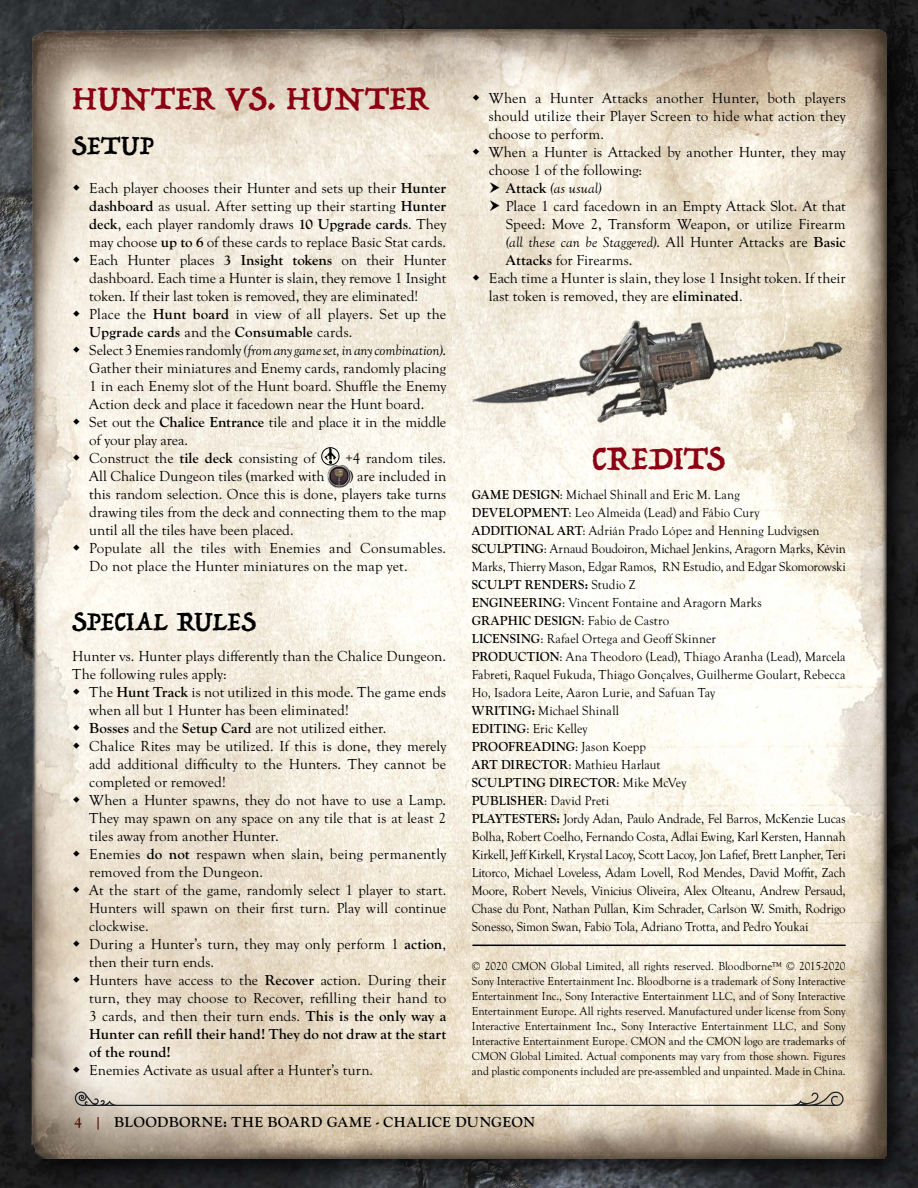
<style>
.page{position:relative;width:918px;height:1188px;background:#fff}
.page>*{position:absolute;margin:0;border:0;box-sizing:border-box;transform-origin:0 0}
.t1{font:37.5px "Trattatello";letter-spacing:-.005em;color:#8b0013}
.t2{font:30px "Trattatello";letter-spacing:-.005em;color:#000}
.t3{font:15px/18px "Goudy Old Sty";color:#000}
.t4{font:italic 15px "Goudy Old Sty";letter-spacing:.005em;color:#000}
.t5{font:700 15px "Goudy Old Sty";letter-spacing:.025em;color:#000}
.t6{font:13.5px/18px "Goudy Old Sty";letter-spacing:-.005em;color:#000;scale:.95 1}
.t7{font:12px/15px "Goudy Old Sty";color:#000;text-align:justify;scale:.95 1}
.s1{font-weight:700}
.s2{font-style:italic}
.s3{font-weight:700;font-style:normal}
.s4{font-style:normal}
.s5{color:#541000}
</style>
<div class="page">
<img style="left:0;top:0;width:918px;height:1188px">
<div style="left:24px;top:21px;width:892px;height:1166px;background:#000;opacity:.75"></div>
<img style="left:31px;top:29px;width:856px;height:1130px">
<img style="left:472px;top:311px;width:371px;height:121px">
<svg style="left:75px;top:1092px;width:769px;height:14px;background:#d2c8b6"></svg>
<svg style="left:321px;top:447px;width:19px;height:18px"></svg>
<div style="left:328px;top:465px;width:23px;height:23px;background:#000;opacity:.8"></div>
<img style="left:328px;top:465px;width:21px;height:21px">
<hr style="left:472px;top:945px;width:374px;height:1px;background:#000">
<svg style="left:74px;top:184px;width:6px;height:7px"></svg>
<svg style="left:74px;top:256px;width:6px;height:7px"></svg>
<svg style="left:74px;top:310px;width:6px;height:7px"></svg>
<svg style="left:74px;top:346px;width:6px;height:7px"></svg>
<svg style="left:74px;top:418px;width:6px;height:7px"></svg>
<svg style="left:74px;top:454px;width:6px;height:7px"></svg>
<svg style="left:74px;top:544px;width:6px;height:7px"></svg>
<svg style="left:74px;top:688px;width:6px;height:7px"></svg>
<svg style="left:74px;top:724px;width:6px;height:7px"></svg>
<svg style="left:74px;top:742px;width:6px;height:7px"></svg>
<svg style="left:74px;top:796px;width:6px;height:7px"></svg>
<svg style="left:74px;top:850px;width:6px;height:7px"></svg>
<svg style="left:74px;top:886px;width:6px;height:7px"></svg>
<svg style="left:74px;top:940px;width:6px;height:7px"></svg>
<svg style="left:74px;top:976px;width:6px;height:7px"></svg>
<svg style="left:74px;top:1066px;width:6px;height:7px"></svg>
<svg style="left:473px;top:94px;width:6px;height:7px"></svg>
<svg style="left:473px;top:148px;width:6px;height:7px"></svg>
<svg style="left:490px;top:182px;width:9px;height:11px"></svg>
<svg style="left:490px;top:200px;width:9px;height:11px"></svg>
<svg style="left:473px;top:274px;width:6px;height:7px"></svg>
<h1 class="t1" style="left:72px;top:74px;width:358px">HUNTER VS. HUNTER</h1>
<h2 class="t2" style="left:72px;top:126px;width:83px">SETUP</h2>
<p class="t3" style="left:89px;top:179px;width:359px">Each player chooses their Hunter and sets up their <span class="s1">Hunter dashboard</span> as usual. After setting up their starting <span class="s1">Hunter deck</span>, each player randomly draws <span class="s1">10 Upgrade cards</span>. They may choose <span class="s1">up to 6</span> of these cards to replace Basic Stat cards.<br>Each Hunter places <span class="s1">3 Insight tokens</span> on their Hunter dashboard. Each time a Hunter is slain, they remove 1 Insight token. If their last token is removed, they are eliminated!<br>Place the <span class="s1">Hunt board</span> in view of all players. Set up the <span class="s1">Upgrade cards</span> and the <span class="s1">Consumable</span> cards.<br>Select 3 Enemies randomly <span class="s2">(from any game set, in any combination)</span>.<br>Gather their miniatures and Enemy cards, randomly placing 1 in each Enemy slot of the Hunt board. Shuffle the Enemy Action deck and place it facedown near the Hunt board.<br>Set out the <span class="s1">Chalice Entrance</span> tile and place it in the middle of your play area.<br>Construct the <span class="s1">tile deck</span> consisting of</p>
<p class="t3" style="left:345px;top:449px;width:102px">+4 random tiles.</p>
<p class="t3" style="left:89px;top:467px;width:358px;text-indent:260px">) are included in this random selection. Once this is done, players take turns drawing tiles from the deck and connecting them to the map until all the tiles have been placed.<br>Populate all the tiles with Enemies and Consumables.<br>Do not place the Hunter miniatures on the map yet.</p>
<h2 class="t2" style="left:72px;top:602px;width:185px">SPECIAL RULES</h2>
<p class="t3" style="left:72px;top:647px;width:375px">Hunter vs. Hunter plays differently than the Chalice Dungeon.<br>The following rules apply:</p>
<p class="t3" style="left:89px;top:683px;width:359px">The <span class="s1">Hunt Track</span> is not utilized in this mode. The game ends when all but 1 Hunter has been eliminated!<br><span class="s1">Bosses</span> and the <span class="s1">Setup Card</span> are not utilized either.<br>Chalice Rites may be utilized. If this is done, they merely add additional difficulty to the Hunters. They cannot be completed or removed!<br>When a Hunter spawns, they do not have to use a Lamp.<br>They may spawn on any space on any tile that is at least 2 tiles away from another Hunter.<br>Enemies <span class="s1">do not</span> respawn when slain, being permanently removed from the Dungeon.<br>At the start of the game, randomly select 1 player to start.<br>Hunters will spawn on their first turn. Play will continue clockwise.<br>During a Hunter’s turn, they may only perform 1 <span class="s1">action</span>, then their turn ends.<br>Hunters have access to the <span class="s1">Recover</span> action. During their turn, they may choose to Recover, refilling their hand to 3 cards, and then their turn ends. <span class="s1">This is the only way a Hunter can refill their hand! They do not draw at the start of the round!</span></p>
<p class="t3" style="left:89px;top:1061px;width:285px">Enemies Activate as usual after a Hunter’s turn.</p>
<p class="t3" style="left:89px;top:467px;width:237px">All Chalice Dungeon tiles (marked with</p>
<p class="t3" style="left:489px;top:89px;width:358px">When a Hunter Attacks another Hunter, both players</p>
<p class="t3" style="left:489px;top:107px;width:358px">should utilize their Player Screen to hide what action they</p>
<p class="t3" style="left:489px;top:125px;width:117px">choose to perform.</p>
<p class="t3" style="left:489px;top:143px;width:358px">When a Hunter is Attacked by another Hunter, they may</p>
<p class="t3" style="left:489px;top:161px;width:155px">choose 1 of the following:</p>
<p class="t4" style="left:506px;top:180px;width:98px"><span class="s3">Attack</span> (as usual)</p>
<p class="t3" style="left:506px;top:197px;width:341px">Place 1 card facedown in an Empty Attack Slot. At that</p>
<p class="t3" style="left:506px;top:215px;width:341px">Speed: Move 2, Transform Weapon, or utilize Firearm</p>
<p class="t4" style="left:506px;top:234px;width:341px">(all these can be Staggered)<span class="s4">. All Hunter Attacks are</span> <span class="s3">Basic</span></p>
<p class="t3" style="left:506px;top:251px;width:128px"><span class="s1">Attacks</span> for Firearms.</p>
<p class="t3" style="left:489px;top:269px;width:359px">Each time a Hunter is slain, they lose 1 Insight token. If their</p>
<p class="t3" style="left:489px;top:287px;width:255px">last token is removed, they are <span class="s1">eliminated</span>.</p>
<h1 class="t1" style="left:592px;top:434px;width:135px">CREDITS</h1>
<p class="t6" style="left:472px;top:486px;width:395px"><span class="s1">GAME DESIGN</span>: Michael Shinall and Eric M. Lang<br><span class="s1">DEVELOPMENT</span>: Leo Almeida (Lead) and Fábio Cury<br><span class="s1">ADDITIONAL ART</span>: Adrián Prado López and Henning Ludvigsen <span class="s1">SCULPTING</span>: Arnaud Boudoiron, Michael Jenkins, Aragorn Marks, Kévin Marks, Thierry Mason, Edgar Ramos, RN Estudio, and Edgar Skomorowski <span class="s1">SCULPT RENDERS:</span> Studio Z<br><span class="s1">ENGINEERING</span>: Vincent Fontaine and Aragorn Marks<br><span class="s1">GRAPHIC DESIGN</span>: Fabio de Castro<br><span class="s1">LICENSING</span>: Rafael Ortega and Geoff Skinner<br><span class="s1">PRODUCTION</span>: Ana Theodoro (Lead), Thiago Aranha (Lead), Marcela Fabreti, Raquel Fukuda, Thiago Gonçalves, Guilherme Goulart, Rebecca Ho, Isadora Leite, Aaron Lurie, and Safuan Tay<br><span class="s1">WRITING:</span> Michael Shinall<br><span class="s1">EDITING</span>: Eric Kelley<br><span class="s1">PROOFREADING</span>: Jason Koepp<br><span class="s1">ART DIRECTOR</span>: Mathieu Harlaut<br><span class="s1">SCULPTING DIRECTOR</span>: Mike McVey<br><span class="s1">PUBLISHER</span>: David Preti<br><span class="s1">PLAYTESTERS:</span> Jordy Adan, Paulo Andrade, Fel Barros, McKenzie Lucas Bolha, Robert Coelho, Fernando Costa, Adlai Ewing, Karl Kersten, Hannah Kirkell, Jeff Kirkell, Krystal Lacoy, Scott Lacoy, Jon Lafief, Brett Lanpher, Teri Litorco, Michael Loveless, Adam Lovell, Rod Mendes, David Moffit, Zach Moore, Robert Nevels, Vinicius Oliveira, Alex Olteanu, Andrew Persaud, Chase du Pont, Nathan Pullan, Kim Schrader, Carlson W. Smith, Rodrigo Sonesso, Simon Swan, Fabio Tola, Adriano Trotta, and Pedro Youkai</p>
<p class="t7" style="left:472px;top:959px;width:395px">© 2020 CMON Global Limited, all rights reserved. Bloodborne™ © 2015-2020<br>Sony Interactive Entertainment Inc. Bloodborne is a trademark of Sony Interactive Entertainment Inc., Sony Interactive Entertainment LLC, and of Sony Interactive Entertainment Europe. All rights reserved. Manufactured under license from Sony Interactive Entertainment Inc., Sony Interactive Entertainment LLC, and Sony Interactive Entertainment Europe. CMON and the CMON logo are trademarks of CMON Global Limited. Actual components may vary from those shown. Figures and plastic components included are pre-assembled and unpainted. Made in China.</p>
<p class="t5" style="left:74px;top:1114px;width:462px"><span class="s5">4 |</span> BLOODBORNE: THE BOARD GAME - CHALICE DUNGEON</p>
</div>
